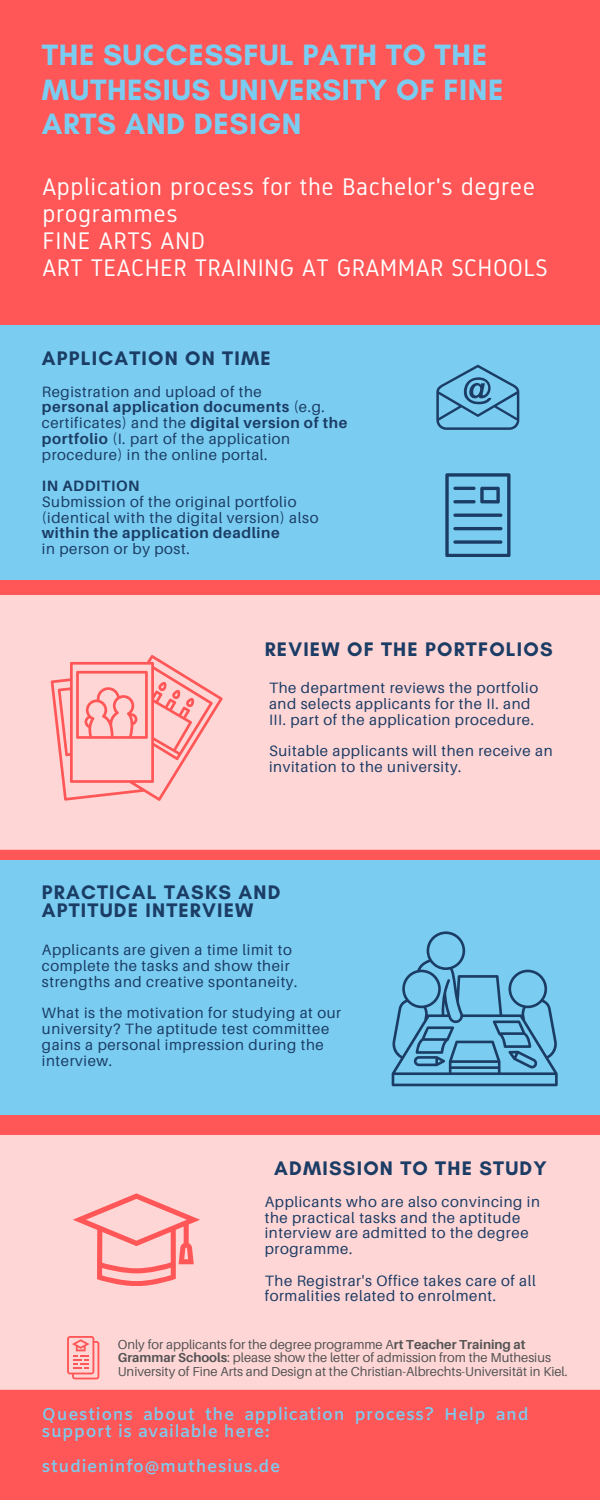
<style>
.page{position:relative;width:600px;height:1500px;background:#ff5757}
.page>*{position:absolute;margin:0;border:0;box-sizing:border-box;transform-origin:0 0}
.t1{font:700 30px/34.5px "Glacial Indifference";letter-spacing:.02em;color:#7acdf1}
.t2{font:24px/27px "Gidole";letter-spacing:.025em;color:#fff}
.t3{font:700 20px/18.8px "Glacial Indifference";letter-spacing:.06em;color:#1b3c65}
.t4{font:600 17px/17.2px "Amiko";letter-spacing:.04em;color:#7acdf1}
.t5{font:15px/15.8px "Aileron";letter-spacing:.04em;color:#1b3c65}
.t6{font:700 15px "Aileron";letter-spacing:.04em;color:#1b3c65}
.t7{font:13px/13.5px "Aileron";color:#545454}
.s1{font-weight:700}
</style>
<div class="page">
<div style="left:0;top:1135px;width:600px;height:255px;background:#ffd6d6"></div>
<svg style="left:73px;top:1193px;width:127px;height:93px"></svg>
<svg style="left:67px;top:1336px;width:32px;height:43px"></svg>
<div style="left:0;top:595px;width:600px;height:255px;background:#ffd6d6"></div>
<svg style="left:51px;top:655px;width:172px;height:146px"></svg>
<div style="left:0;top:325px;width:600px;height:255px;background:#7acdf1"></div>
<svg style="left:436px;top:365px;width:83px;height:65px"></svg>
<svg style="left:445px;top:473px;width:66px;height:84px"></svg>
<div style="left:0;top:860px;width:600px;height:255px;background:#7acdf1"></div>
<svg style="left:391px;top:931px;width:167px;height:155px"></svg>
<h1 class="t1" style="left:42px;top:38px;width:463px">THE SUCCESSFUL PATH TO THE<br>MUTHESIUS UNIVERSITY OF FINE<br>ARTS AND DESIGN</h1>
<h2 class="t2" style="left:42px;top:174px;width:507px">Application process for the Bachelor's degree programmes<br>FINE ARTS AND<br>ART TEACHER TRAINING AT GRAMMAR SCHOOLS</h2>
<h3 class="t3" style="left:42px;top:348px;width:230px">APPLICATION ON TIME</h3>
<p class="t5" style="left:42px;top:383px;width:307px">Registration and upload of the<br><span class="s1">personal application documents</span> (e.g. certificates) and the <span class="s1">digital version of the portfolio</span> (I. part of the application procedure) in the online portal.</p>
<p class="t6" style="left:42px;top:477px;width:99px">IN ADDITION</p>
<p class="t5" style="left:42px;top:494px;width:278px">Submission of the original portfolio (identical with the digital version) also</p>
<p class="t6" style="left:42px;top:524px;width:239px">within the application deadline</p>
<p class="t5" style="left:42px;top:541px;width:149px">in person or by post.</p>
<h3 class="t3" style="left:265px;top:640px;width:289px">REVIEW OF THE PORTFOLIOS</h3>
<p class="t5" style="left:269px;top:680px;width:271px">The department reviews the portfolio and selects applicants for the II. and<br>III. part of the application procedure.</p>
<p class="t5" style="left:269px;top:743px;width:285px">Suitable applicants will then receive an invitation to the university.</p>
<h3 class="t3" style="left:42px;top:882px;width:240px">PRACTICAL TASKS AND<br>APTITUDE INTERVIEW</h3>
<p class="t5" style="left:42px;top:942px;width:257px">Applicants are given a time limit to complete the tasks and show their strengths and creative spontaneity.</p>
<p class="t5" style="left:42px;top:1005px;width:301px">What is the motivation for studying at our university? The aptitude test committee gains a personal impression during the interview.</p>
<h3 class="t3" style="left:274px;top:1159px;width:274px">ADMISSION TO THE STUDY</h3>
<p class="t5" style="left:265px;top:1193px;width:277px">Applicants who are also convincing in the practical tasks and the aptitude interview are admitted to the degree programme.</p>
<p class="t5" style="left:265px;top:1272px;width:273px">The Registrar's Office takes care of all formalities related to enrolment.</p>
<p class="t7" style="left:118px;top:1337px;width:451px">Only for applicants for the degree programme A<span class="s1">rt Teacher Training at<br>Grammar Schools</span>: please show the letter of admission from the Muthesius<br>University of Fine Arts and Design at the Christian-Albrechts-Universität in Kiel.</p>
<p class="t4" style="left:42px;top:1407px;width:488px">Questions about the application process? Help and support is available here:</p>
<p class="t4" style="left:42px;top:1459px;width:240px">studieninfo@muthesius.de</p>
</div>
